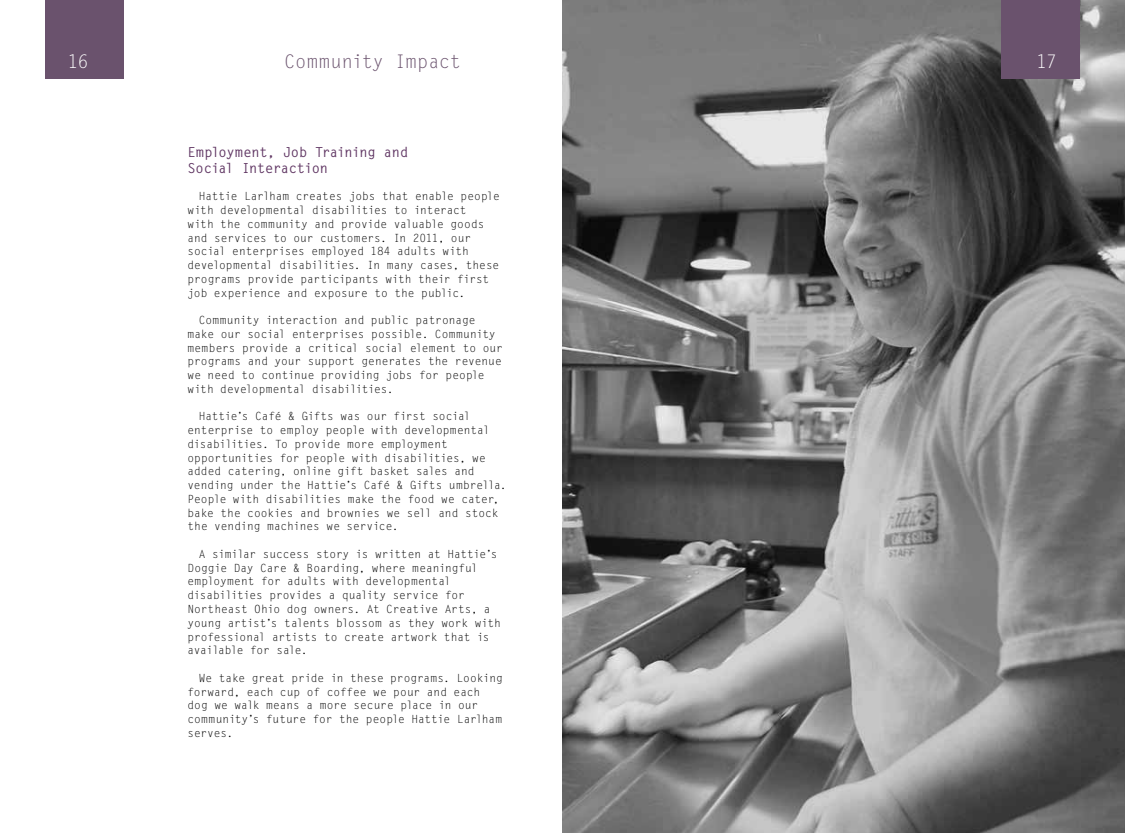
<style>
.page{position:relative;width:1125px;height:833px;background:#fff}
.page>*{position:absolute;margin:0;border:0;box-sizing:border-box;transform-origin:0 0}
.t1{font:18.75px "Letter Gothic Std";letter-spacing:-.01em;color:#6a526d}
.t2{font:18.75px "Letter Gothic Std";color:#fff}
.t3{font:700 13.75px/16.2px "Letter Gothic Std";letter-spacing:-.025em;color:#603663}
.t4{font:11.25px/13.8px "Letter Gothic Std";letter-spacing:-.015em;color:#000}
</style>
<div class="page">
<img style="left:562px;top:0;width:563px;height:832px">
<div style="left:45px;top:0;width:79px;height:79px;background:#6a526d"></div>
<div style="left:1001px;top:0;width:79px;height:79px;background:#6a526d"></div>
<h1 class="t2" style="left:67px;top:51px;width:23px">16</h1>
<h1 class="t2" style="left:1036px;top:51px;width:23px">17</h1>
<h1 class="t1" style="left:284px;top:51px;width:179px">Community Impact</h1>
<p class="t3" style="left:188px;top:144px;width:222px">Employment, Job Training and<br>Social Interaction</p>
<p class="t4" style="left:188px;top:190px;width:314px;text-indent:11px">Hattie Larlham creates jobs that enable people with developmental disabilities to interact<br>with the community and provide valuable goods and services to our customers. In 2011, our social enterprises employed 184 adults with developmental disabilities. In many cases, these programs provide participants with their first job experience and exposure to the public.</p>
<p class="t4" style="left:188px;top:313px;width:317px;text-indent:11px">Community interaction and public patronage make our social enterprises possible. Community members provide a critical social element to our programs and your support generates the revenue we need to continue providing jobs for people with developmental disabilities.</p>
<p class="t4" style="left:188px;top:410px;width:321px;text-indent:11px">Hattie’s Café &amp; Gifts was our first social enterprise to employ people with developmental disabilities. To provide more employment opportunities for people with disabilities, we added catering, online gift basket sales and vending under the Hattie’s Café &amp; Gifts umbrella.<br>People with disabilities make the food we cater, bake the cookies and brownies we sell and stock the vending machines we service.</p>
<p class="t4" style="left:188px;top:547px;width:315px;text-indent:11px">A similar success story is written at Hattie’s Doggie Day Care &amp; Boarding, where meaningful employment for adults with developmental disabilities provides a quality service for Northeast Ohio dog owners. At Creative Arts, a young artist’s talents blossom as they work with professional artists to create artwork that is available for sale.</p>
<p class="t4" style="left:188px;top:671px;width:317px;text-indent:11px">We take great pride in these programs. Looking forward, each cup of coffee we pour and each dog we walk means a more secure place in our community’s future for the people Hattie Larlham serves.</p>
</div>
